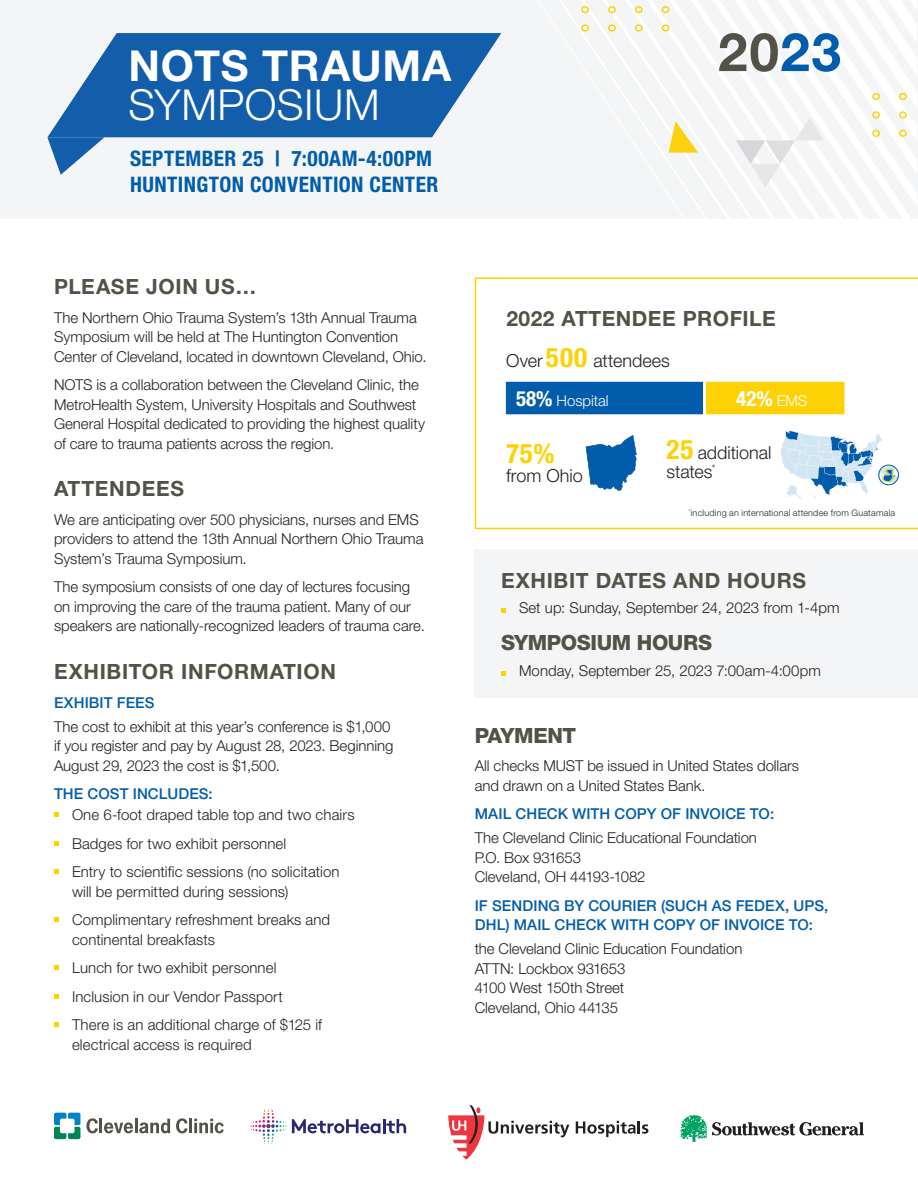
<style>
.page{position:relative;width:918px;height:1188px;background:#fff}
.page>*{position:absolute;margin:0;border:0;box-sizing:border-box;transform-origin:0 0}
.t1{font:700 53.25px "Helvetica Neue LT Std";color:#535249}
.t2{font:700 42.75px "Helvetica Neue LT Std";letter-spacing:.02em;color:#fff}
.t3{font:300 42.75px "Helvetica Neue LT Std";letter-spacing:.01em;color:#fff}
.t4{font:700 condensed 27px "Helvetica Neue LT Std";color:#fed105}
.t5{font:700 condensed 21.45px/25.8px "Helvetica Neue LT Std";letter-spacing:.02em;color:#015dab}
.t6{font:700 21px "Helvetica Neue LT Std";letter-spacing:.03em;color:#535249}
.t7{font:800 21px "Helvetica Neue LT Std";letter-spacing:-.015em;color:#535249}
.t8{font:700 condensed 21px "Helvetica Neue LT Std";color:#fff}
.t9{font:300 18px/19.5px "Helvetica Neue LT Std";color:#231f20}
.t10{font:300 15px/19.5px "Helvetica Neue LT Std";letter-spacing:-.005em;color:#231f20}
.t11{font:500 15px/19.5px "Helvetica Neue LT Std";letter-spacing:.005em;color:#015dab}
.t12{font:300 15px "Helvetica Neue LT Std";letter-spacing:-.005em;color:#fff}
.t13{font:300 9px "Helvetica Neue LT Std";letter-spacing:.025em;color:#231f20}
.s1{color:#015dab}
.s2{font-weight:700;font-stretch:condensed;font-size:27px;color:#fed105}
.s3{font-weight:700;font-stretch:condensed;font-size:21px}
.s4{font-weight:300;font-stretch:normal;font-size:15px}
</style>
<div class="page">
<div style="left:0;top:0;width:918px;height:219px;background:#f4f5f6"></div>
<svg style="left:682px;top:0;width:22px;height:215px"></svg>
<svg style="left:704px;top:0;width:22px;height:219px"></svg>
<svg style="left:726px;top:11px;width:10px;height:208px"></svg>
<svg style="left:48px;top:33px;width:453px;height:104px;background:#3474b6"></svg>
<svg style="left:48px;top:137px;width:56px;height:38px"></svg>
<svg style="left:581px;top:0;width:89px;height:32px"></svg>
<svg style="left:736px;top:0;width:181px;height:219px"></svg>
<svg style="left:669px;top:121px;width:29px;height:32px"></svg>
<svg style="left:475px;top:277px;width:443px;height:252px"></svg>
<svg style="left:54px;top:812px;width:4px;height:5px"></svg>
<svg style="left:54px;top:841px;width:4px;height:5px"></svg>
<svg style="left:54px;top:869px;width:4px;height:5px"></svg>
<svg style="left:54px;top:917px;width:4px;height:5px"></svg>
<svg style="left:54px;top:965px;width:4px;height:5px"></svg>
<svg style="left:54px;top:994px;width:4px;height:5px"></svg>
<svg style="left:54px;top:1022px;width:4px;height:5px"></svg>
<div style="left:475px;top:549px;width:443px;height:149px;background:#f4f5f6"></div>
<svg style="left:501px;top:609px;width:5px;height:4px"></svg>
<svg style="left:501px;top:671px;width:5px;height:5px"></svg>
<div style="left:705px;top:380px;width:141px;height:36px;background:#fed105;border:2px solid #fff"></div>
<div style="left:504px;top:380px;width:201px;height:36px;background:#015dab;border:2px solid #fff"></div>
<svg style="left:54px;top:1113px;width:26px;height:26px"></svg>
<svg style="left:86px;top:1118px;width:47px;height:15px"></svg>
<hr style="left:135px;top:1119px;width:3px;height:14px;background:#535249">
<svg style="left:176px;top:1118px;width:12px;height:15px"></svg>
<hr style="left:189px;top:1119px;width:3px;height:14px;background:#535249">
<svg style="left:194px;top:1119px;width:30px;height:14px"></svg>
<svg style="left:139px;top:1119px;width:31px;height:14px"></svg>
<svg style="left:680px;top:1115px;width:184px;height:27px"></svg>
<svg style="left:448px;top:1105px;width:121px;height:55px"></svg>
<svg style="left:576px;top:1121px;width:72px;height:16px"></svg>
<svg style="left:250px;top:1108px;width:36px;height:36px"></svg>
<svg style="left:292px;top:1119px;width:114px;height:14px"></svg>
<svg style="left:586px;top:435px;width:51px;height:56px"></svg>
<svg style="left:780px;top:431px;width:118px;height:68px"></svg>
<div style="left:879px;top:465px;width:20px;height:20px;border:1px solid #015dab;border-radius:50%"></div>
<h2 class="t2" style="left:128px;top:40px;width:325px">NOTS TRAUMA</h2>
<h2 class="t3" style="left:128px;top:79px;width:253px">SYMPOSIUM</h2>
<h3 class="t5" style="left:130px;top:146px;width:310px">SEPTEMBER 25 | 7:00AM-4:00PM<br>HUNTINGTON CONVENTION CENTER</h3>
<h1 class="t1" style="left:718px;top:19px;width:125px">20<span class="s1">23</span></h1>
<h3 class="t6" style="left:54px;top:274px;width:204px">PLEASE JOIN US…</h3>
<p class="t10" style="left:54px;top:307px;width:374px">The Northern Ohio Trauma System’s 13th Annual Trauma<br>Symposium will be held at The Huntington Convention<br>Center of Cleveland, located in downtown Cleveland, Ohio.</p>
<p class="t10" style="left:54px;top:375px;width:372px">NOTS is a collaboration between the Cleveland Clinic, the MetroHealth System, University Hospitals and Southwest General Hospital dedicated to providing the highest quality of care to trauma patients across the region.</p>
<h3 class="t6" style="left:54px;top:476px;width:132px">ATTENDEES</h3>
<p class="t10" style="left:54px;top:509px;width:371px">We are anticipating over 500 physicians, nurses and EMS providers to attend the 13th Annual Northern Ohio Trauma<br>System’s Trauma Symposium.</p>
<p class="t10" style="left:54px;top:577px;width:372px">The symposium consists of one day of lectures focusing on improving the care of the trauma patient. Many of our speakers are nationally-recognized leaders of trauma care.</p>
<h3 class="t6" style="left:54px;top:659px;width:284px">EXHIBITOR INFORMATION</h3>
<p class="t11" style="left:54px;top:692px;width:102px">EXHIBIT FEES</p>
<p class="t10" style="left:54px;top:716px;width:341px">The cost to exhibit at this year’s conference is $1,000 if you register and pay by August 28, 2023. Beginning<br>August 29, 2023 the cost is $1,500.</p>
<p class="t11" style="left:54px;top:784px;width:160px">THE COST INCLUDES:</p>
<p class="t10" style="left:72px;top:800px;width:284px;line-height:28.5px">One 6-foot draped table top and two chairs<br>Badges for two exhibit personnel<br>Entry to scientific sessions (no solicitation</p>
<p class="t10" style="left:72px;top:877px;width:260px;line-height:28.5px">will be permitted during sessions)<br>Complimentary refreshment breaks and</p>
<p class="t10" style="left:72px;top:925px;width:252px;line-height:28.5px">continental breakfasts<br>Lunch for two exhibit personnel<br>Inclusion in our Vendor Passport<br>There is an additional charge of $125 if</p>
<p class="t10" style="left:72px;top:1034px;width:181px">electrical access is required</p>
<h3 class="t6" style="left:506px;top:306px;width:271px">2022 ATTENDEE PROFILE</h3>
<p class="t9" style="left:506px;top:350px;width:165px">Over <span class="s2">500</span> attendees</p>
<p class="t12" style="left:516px;top:392px;width:94px"><span class="s3">58%</span> Hospital</p>
<h3 class="t8" style="left:736px;top:386px;width:73px">42% <span class="s4">EMS</span></h3>
<h3 class="t4" style="left:506px;top:437px;width:50px">75%</h3>
<p class="t9" style="left:506px;top:466px;width:78px">from Ohio</p>
<p class="t9" style="left:667px;top:442px;width:106px"><span class="s2">25</span> additional states<sup>*</sup></p>
<p class="t13" style="left:689px;top:507px;width:208px"><sup>*</sup>including an international attendee from Guatamala</p>
<h3 class="t6" style="left:501px;top:567px;width:307px">EXHIBIT DATES AND HOURS</h3>
<p class="t10" style="left:519px;top:598px;width:322px">Set up: Sunday, September 24, 2023 from 1-4pm</p>
<h3 class="t7" style="left:501px;top:630px;width:213px">SYMPOSIUM HOURS</h3>
<p class="t10" style="left:519px;top:660px;width:304px">Monday, September 25, 2023 7:00am-4:00pm</p>
<h3 class="t7" style="left:475px;top:723px;width:103px">PAYMENT</h3>
<p class="t10" style="left:475px;top:756px;width:326px">All checks MUST be issued in United States dollars and drawn on a United States Bank.</p>
<p class="t11" style="left:475px;top:804px;width:301px">MAIL CHECK WITH COPY OF INVOICE TO:</p>
<p class="t10" style="left:475px;top:828px;width:284px">The Cleveland Clinic Educational Foundation<br>P.O. Box 931653<br>Cleveland, OH 44193-1082</p>
<p class="t11" style="left:475px;top:895px;width:355px">IF SENDING BY COURIER (SUCH AS FEDEX, UPS,<br>DHL) MAIL CHECK WITH COPY OF INVOICE TO:</p>
<p class="t10" style="left:475px;top:939px;width:269px">the Cleveland Clinic Education Foundation<br>ATTN: Lockbox 931653<br>4100 West 150th Street<br>Cleveland, Ohio 44135</p>
</div>
